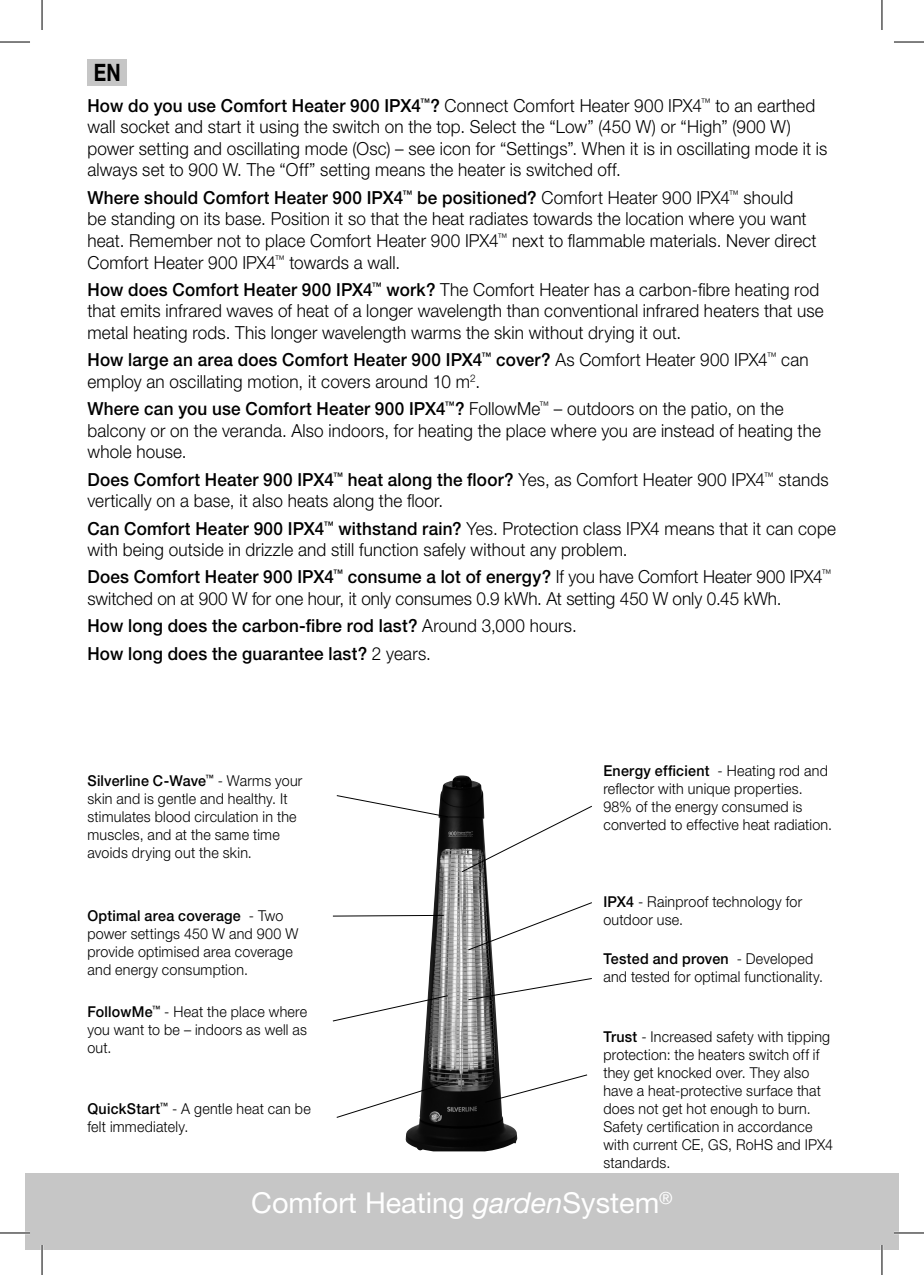
<style>
.page{position:relative;width:924px;height:1275px;background:#fff}
.page>*{position:absolute;margin:0;border:0;box-sizing:border-box;transform-origin:0 0}
.t1{font:28.8px "Helvetica Neue LT Std";color:#fff}
.t2{font:700 24px "Helvetica Neue LT Std";color:#000;scale:.8 1}
.t3{font:300 18px/21.6px "Helvetica Neue LT Std";letter-spacing:.01em;color:#000;scale:.95 1}
.t4{font:500 18px/27.2px "Helvetica Neue LT Std";letter-spacing:.01em;color:#000;scale:.95 1}
.t5{font:300 15px/18px "Helvetica Neue LT Std";letter-spacing:.015em;color:#000;scale:.95 1}
.s1{font-weight:500}
.s2{font-weight:300}
.s3{font-style:italic}
</style>
<div class="page">
<div style="left:25px;top:1173px;width:873px;height:77px;background:#c6c6c6"></div>
<div style="left:87px;top:59px;width:40px;height:26px;background:#c6c6c6"></div>
<img style="left:405px;top:775px;width:112px;height:376px">
<svg style="left:336px;top:795px;width:112px;height:22px"></svg>
<svg style="left:332px;top:915px;width:112px;height:1px"></svg>
<svg style="left:332px;top:995px;width:116px;height:26px"></svg>
<svg style="left:336px;top:1082px;width:112px;height:36px"></svg>
<svg style="left:484px;top:1074px;width:103px;height:29px"></svg>
<svg style="left:467px;top:978px;width:125px;height:22px"></svg>
<svg style="left:467px;top:902px;width:125px;height:48px"></svg>
<svg style="left:461px;top:805px;width:131px;height:67px"></svg>
<hr style="left:0;top:1231px;width:30px;height:3px;background:#fff">
<hr style="left:893px;top:1231px;width:30px;height:3px;background:#fff">
<hr style="left:41px;top:1245px;width:2px;height:30px;background:#fff">
<hr style="left:880px;top:1245px;width:2px;height:30px;background:#fff">
<hr style="left:0;top:42px;width:30px;height:1px;background:#000">
<hr style="left:893px;top:42px;width:30px;height:1px;background:#000">
<hr style="left:0;top:1232px;width:30px;height:1px;background:#000">
<hr style="left:893px;top:1232px;width:30px;height:1px;background:#000">
<hr style="left:42px;top:0;width:1px;height:30px;background:#000">
<hr style="left:42px;top:1245px;width:1px;height:30px;background:#000">
<hr style="left:881px;top:0;width:1px;height:30px;background:#000">
<hr style="left:881px;top:1245px;width:1px;height:30px;background:#000">
<h2 class="t2" style="left:94px;top:57px;width:35px">EN</h2>
<p class="t3" style="left:87px;top:94px;width:780px"><span class="s1">How do you use Comfort Heater 900 IPX4</span><sup>™</sup><span class="s1">?</span> Connect Comfort Heater 900 IPX4<sup>™</sup> to an earthed wall socket and start it using the switch on the top. Select the “Low” (450 W) or “High” (900 W) power setting and oscillating mode (Osc) – see icon for “Settings”. When it is in oscillating mode it is always set to 900 W. The “Off” setting means the heater is switched off.</p>
<p class="t3" style="left:87px;top:186px;width:768px"><span class="s1">Where should Comfort Heater 900 IPX4</span><sup>™</sup> <span class="s1">be positioned?</span> Comfort Heater 900 IPX4<sup>™</sup> should be standing on its base. Position it so that the heat radiates towards the location where you want heat. Remember not to place Comfort Heater 900 IPX4<sup>™</sup> next to flammable materials. Never direct Comfort Heater 900 IPX4<sup>™</sup> towards a wall.</p>
<p class="t3" style="left:87px;top:278px;width:776px"><span class="s1">How does Comfort Heater 900 IPX4</span><sup>™</sup> <span class="s1">work?</span> The Comfort Heater has a carbon-fibre heating rod that emits infrared waves of heat of a longer wavelength than conventional infrared heaters that use metal heating rods. This longer wavelength warms the skin without drying it out.</p>
<p class="t3" style="left:87px;top:349px;width:760px"><span class="s1">How large an area does Comfort Heater 900 IPX4</span><sup>™</sup> <span class="s1">cover?</span> As Comfort Heater 900 IPX4<sup>™</sup> can employ an oscillating motion, it covers around 10 m<sup>2</sup>.</p>
<p class="t3" style="left:87px;top:397px;width:773px"><span class="s1">Where can you use Comfort Heater 900 IPX4</span><sup>™</sup><span class="s1">?</span> FollowMe<sup>™</sup> – outdoors on the patio, on the balcony or on the veranda. Also indoors, for heating the place where you are instead of heating the whole house.</p>
<p class="t3" style="left:87px;top:468px;width:781px"><span class="s1">Does Comfort Heater 900 IPX4</span><sup>™</sup> <span class="s1">heat along the floor?</span> Yes, as Comfort Heater 900 IPX4<sup>™</sup> stands vertically on a base, it also heats along the floor.</p>
<p class="t3" style="left:87px;top:517px;width:789px"><span class="s1">Can Comfort Heater 900 IPX4</span><sup>™</sup> <span class="s1">withstand rain?</span> Yes. Protection class IPX4 means that it can cope with being outside in drizzle and still function safely without any problem.</p>
<p class="t3" style="left:87px;top:566px;width:784px"><span class="s1">Does Comfort Heater 900 IPX4</span><sup>™</sup> <span class="s1">consume a lot of energy?</span> If you have Comfort Heater 900 IPX4<sup>™ </sup>switched on at 900 W for one hour, it only consumes 0.9 kWh. At setting 450 W only 0.45 kWh.</p>
<p class="t4" style="left:87px;top:612px;width:516px">How long does the carbon-fibre rod last? <span class="s2">Around 3,000 hours.<br></span>How long does the guarantee last? <span class="s2">2 years.</span></p>
<p class="t5" style="left:87px;top:771px;width:228px"><span class="s1">Silverline C-Wave</span><sup>™</sup> - Warms your skin and is gentle and healthy. It stimulates blood circulation in the muscles, and at the same time avoids drying out the skin.</p>
<p class="t5" style="left:87px;top:906px;width:223px"><span class="s1">Optimal area coverage</span> - Two power settings 450 W and 900 W provide optimised area coverage and energy consumption.</p>
<p class="t5" style="left:87px;top:1002px;width:233px;text-align:justify"><span class="s1">FollowMe</span><sup>™</sup> - Heat the place where you want to be – indoors as well as out.</p>
<p class="t5" style="left:87px;top:1099px;width:236px"><span class="s1">QuickStart</span><sup>™</sup> - A gentle heat can be felt immediately.</p>
<p class="t5" style="left:603px;top:761px;width:242px"><span class="s1">Energy efficient</span> - Heating rod and reflector with unique properties.<br>98% of the energy consumed is converted to effective heat radiation.</p>
<p class="t5" style="left:603px;top:892px;width:211px"><span class="s1">IPX4</span> - Rainproof technology for outdoor use.</p>
<p class="t5" style="left:603px;top:949px;width:233px"><span class="s1">Tested and proven</span> - Developed and tested for optimal functionality.</p>
<p class="t5" style="left:603px;top:1027px;width:243px"><span class="s1">Trust</span> - Increased safety with tipping protection: the heaters switch off if they get knocked over. They also have a heat-protective surface that does not get hot enough to burn.<br>Safety certification in accordance with current CE, GS, RoHS and IPX4 standards.</p>
<h1 class="t1" style="left:251px;top:1186px;width:422px">Comfort Heating <span class="s3">garden</span>System<sup>®</sup></h1>
</div>
